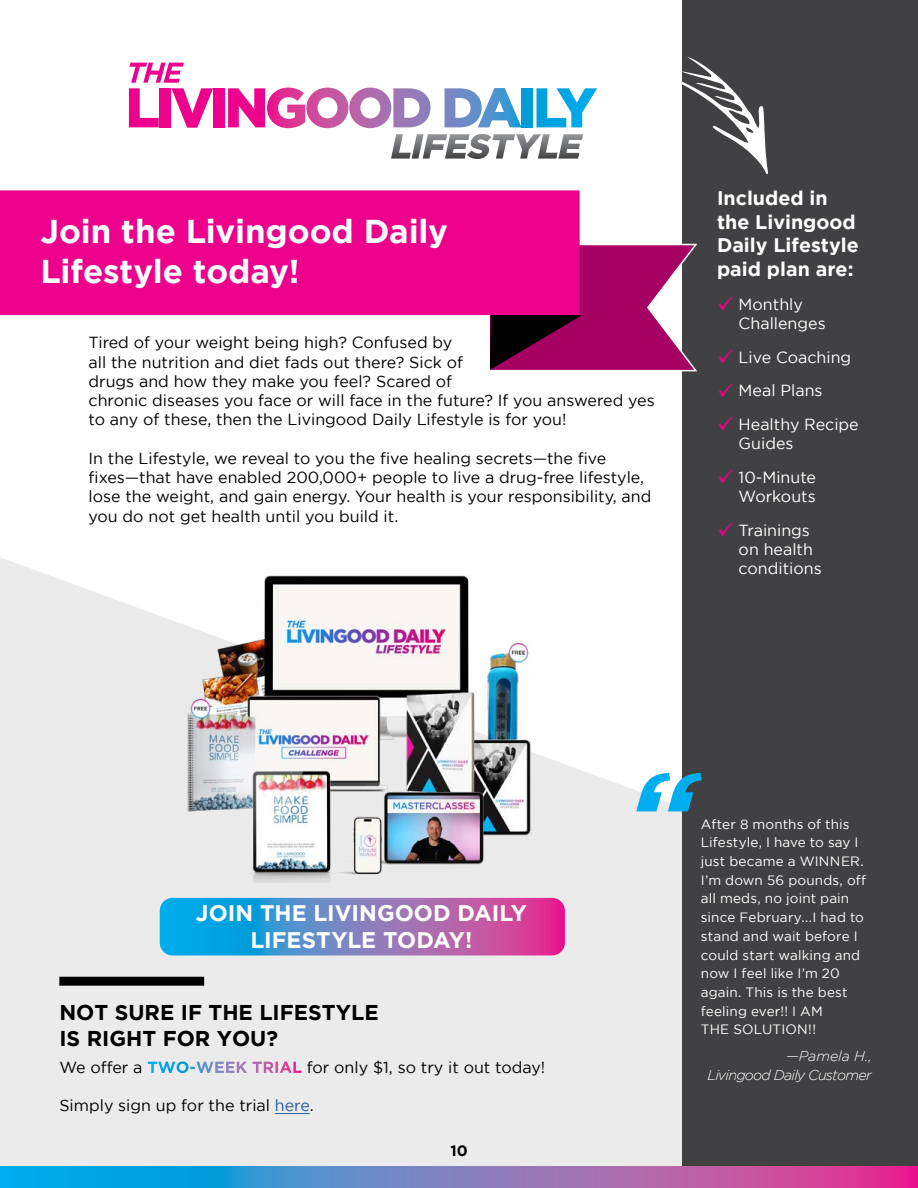
<style>
.page{position:relative;width:918px;height:1188px;background:#fff}
.page>*{position:absolute;margin:0;border:0;box-sizing:border-box;transform-origin:0 0}
.t1{font:700 33px/39.6px "Gotham";color:#fff}
.t2{font:700 22.5px/27px "Gotham";color:#fff;text-align:center}
.t3{font:700 21.45px/25.7px "Gotham";color:#000}
.t4{font:700 19.65px/23.5px "Gotham";color:#fff}
.t5{font:16.05px/19.2px "Gotham";color:#000}
.t6{font:16.05px/19.2px "Gotham";color:#fff}
.t7{font:700 15px "Gotham";color:#000}
.t8{font:italic 300 14.25px/18.8px "Gotham";letter-spacing:-.05em;color:#fff;text-align:right}
.t9{font:13.5px/18.8px "Gotham";letter-spacing:.01em;color:#fff}
.s1{color:#ec008c}
.s2{font-weight:700;color:#fff}
.s3{color:#215e9e}
</style>
<div class="page">
<svg style="left:0;top:557px;width:682px;height:609px;background:#ededee"></svg>
<div style="left:682px;top:0;width:236px;height:1166px;background:#414042"></div>
<div style="left:214px;top:88px;width:10px;height:39px;background:#ec008c"></div>
<svg style="left:228px;top:88px;width:203px;height:40px"></svg>
<svg style="left:445px;top:88px;width:76px;height:39px"></svg>
<div style="left:522px;top:88px;width:11px;height:39px;background:#009cd9"></div>
<svg style="left:536px;top:88px;width:61px;height:39px"></svg>
<svg style="left:391px;top:134px;width:192px;height:25px"></svg>
<svg style="left:129px;top:63px;width:84px;height:65px"></svg>
<svg style="left:636px;top:773px;width:66px;height:38px"></svg>
<div style="left:59px;top:977px;width:145px;height:9px;background:#000"></div>
<svg style="left:682px;top:57px;width:86px;height:117px"></svg>
<svg style="left:160px;top:898px;width:405px;height:57px;background:#747bbe"></svg>
<svg style="left:0;top:1166px;width:918px;height:22px;background:#737abe"></svg>
<div style="left:0;top:190px;width:580px;height:125px;background:#ec008c"></div>
<svg style="left:488px;top:242px;width:210px;height:130px"></svg>
<img style="left:183px;top:564px;width:351px;height:318px">
<hr style="left:275px;top:1113px;width:35px;height:1px;background:#215e9e">
<h1 class="t1" style="left:40px;top:211px;width:409px">Join the Livingood Daily<br>Lifestyle today!</h1>
<p class="t5" style="left:89px;top:333px;width:568px">Tired of your weight being high? Confused by<br>all the nutrition and diet fads out there? Sick of<br>drugs and how they make you feel? Scared of<br>chronic diseases you face or will face in the future? If you answered yes to any of these, then the Livingood Daily Lifestyle is for you!</p>
<p class="t5" style="left:89px;top:448px;width:564px">In the Lifestyle, we reveal to you the five healing secrets—the five fixes—that have enabled 200,000+ people to live a drug-free lifestyle, lose the weight, and gain energy. Your health is your responsibility, and you do not get health until you build it.</p>
<p class="t4" style="left:717px;top:186px;width:143px">Included in the Livingood<br>Daily Lifestyle paid plan are:</p>
<p class="t6" style="left:739px;top:294px;width:89px;text-indent:-22px"><span class="s1">✓</span> Monthly<br>Challenges</p>
<p class="t6" style="left:717px;top:347px;width:136px"><span class="s1">✓</span> Live Coaching</p>
<p class="t6" style="left:717px;top:381px;width:107px"><span class="s1">✓</span> Meal Plans</p>
<p class="t6" style="left:739px;top:414px;width:122px;text-indent:-22px"><span class="s1">✓</span> Healthy Recipe<br>Guides</p>
<p class="t6" style="left:717px;top:467px;width:101px;text-align:right"><span class="s1">✓</span> 10-Minute<br>Workouts</p>
<p class="t6" style="left:739px;top:520px;width:85px;text-indent:-22px"><span class="s1">✓</span> Trainings on health conditions</p>
<h2 class="t2" style="left:196px;top:899px;width:333px">JOIN THE LIVINGOOD DAILY<br>LIFESTYLE TODAY!</h2>
<h3 class="t3" style="left:59px;top:999px;width:321px">NOT SURE IF THE LIFESTYLE<br>IS RIGHT FOR YOU?</h3>
<p class="t5" style="left:59px;top:1057px;width:487px">We offer a <span class="s2">TWO-WEEK TRIAL</span> for only $1, so try it out today!</p>
<p class="t5" style="left:59px;top:1096px;width:256px">Simply sign up for the trial <span class="s3">here</span>.</p>
<p class="t7" style="left:450px;top:1142px;width:19px">10</p>
<p class="t9" style="left:701px;top:814px;width:167px">After 8 months of this<br>Lifestyle, I have to say I just became a WINNER.<br>I’m down 56 pounds, off all meds, no joint pain since February...I had to stand and wait before I could start walking and now I feel like I’m 20 again. This is the best feeling ever!! I AM<br>THE SOLUTION!!</p>
<p class="t8" style="left:708px;top:1047px;width:166px">—Pamela H.,<br>Livingood Daily Customer</p>
</div>
